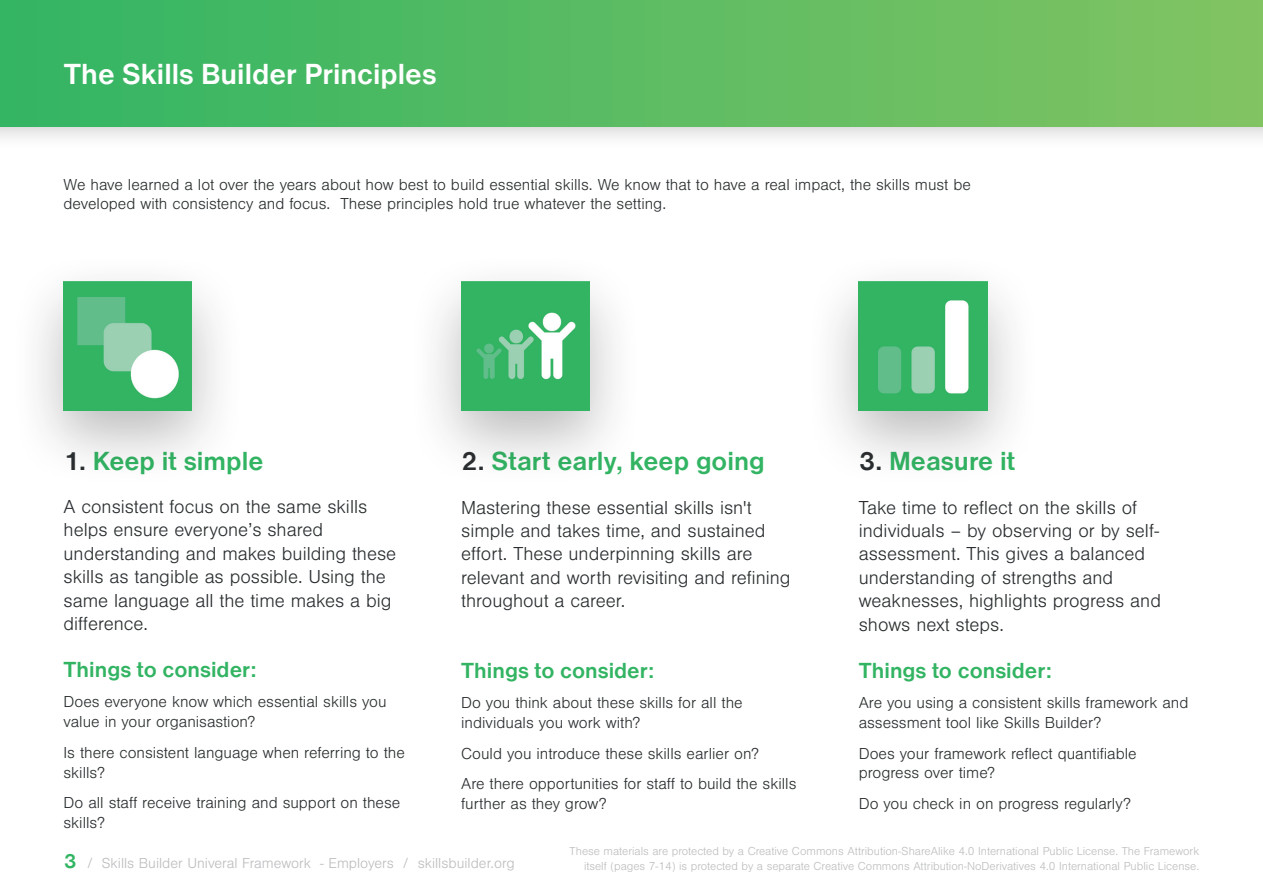
<style>
.page{position:relative;width:1263px;height:893px;background:#fff}
.page>*{position:absolute;margin:0;border:0;box-sizing:border-box;transform-origin:0 0}
.t1{font:700 30px "Nimbus Sans Becker D";color:#fff}
.t2{font:700 27px "Nimbus Sans Becker D";color:#32b463}
.t3{font:700 22.5px "Nimbus Sans Becker D";color:#32b463}
.t4{font:300 19.5px/23.4px "Nimbus San";color:#2a2e30}
.t5{font:300 16.5px/19.8px "Nimbus San";color:#2a2e30}
.t6{font:300 15px "Nimbus San";color:#bcbdc0}
.t7{font:300 12px/14.4px "Nimbus San";color:#bcbdc0;text-align:right}
.s1{color:#2a2e30}
.s2{font-family:"Nimbus Sans Becker D";font-weight:700;font-size:21px;color:#32b562}
</style>
<div class="page">
<div style="left:10px;top:252px;width:236px;height:236px;background:#231f20;opacity:.3"></div>
<img style="left:64px;top:282px;width:128px;height:128px">
<div style="left:407px;top:252px;width:236px;height:236px;background:#231f20;opacity:.3"></div>
<img style="left:461px;top:282px;width:129px;height:128px">
<div style="left:805px;top:252px;width:236px;height:236px;background:#231f20;opacity:.3"></div>
<img style="left:859px;top:282px;width:128px;height:128px">
<div style="left:0;top:0;width:1263px;height:150px;background:#231f20;opacity:.3"></div>
<div style="left:0;top:0;width:1263px;height:126px;background:linear-gradient(to right,#33b564,#83c362)"></div>
<h1 class="t1" style="left:64px;top:57px;width:374px">The Skills Builder Principles</h1>
<p class="t5" style="left:64px;top:175px;width:909px">We have learned a lot over the years about how best to build essential skills. We know that to have a real impact, the skills must be developed with consistency and focus. These principles hold true whatever the setting.</p>
<h2 class="t2" style="left:64px;top:446px;width:201px"><span class="s1">1.</span> Keep it simple</h2>
<p class="t4" style="left:64px;top:495px;width:334px">A consistent focus on the same skills helps ensure everyone’s shared understanding and makes building these skills as tangible as possible. Using the same language all the time makes a big difference.</p>
<h3 class="t3" style="left:64px;top:657px;width:194px">Things to consider:</h3>
<p class="t5" style="left:64px;top:692px;width:324px">Does everyone know which essential skills you value in your organisastion?</p>
<p class="t5" style="left:64px;top:743px;width:343px">Is there consistent language when referring to the skills?</p>
<p class="t5" style="left:64px;top:793px;width:338px">Do all staff receive training and support on these skills?</p>
<h2 class="t2" style="left:461px;top:446px;width:305px"><span class="s1">2.</span> Start early, keep going</h2>
<p class="t4" style="left:461px;top:496px;width:331px">Mastering these essential skills isn't simple and takes time, and sustained effort. These underpinning skills are relevant and worth revisiting and refining throughout a career.</p>
<h3 class="t3" style="left:461px;top:657px;width:194px">Things to consider:</h3>
<p class="t5" style="left:461px;top:693px;width:283px">Do you think about these skills for all the individuals you work with?</p>
<p class="t5" style="left:461px;top:738px;width:337px;line-height:30.6px">Could you introduce these skills earlier on?<br>Are there opportunities for staff to build the skills</p>
<p class="t5" style="left:461px;top:794px;width:147px">further as they grow?</p>
<h2 class="t2" style="left:859px;top:446px;width:158px"><span class="s1">3.</span> Measure it</h2>
<p class="t4" style="left:859px;top:496px;width:304px">Take time to reflect on the skills of individuals – by observing or by self&shy;assessment. This gives a balanced understanding of strengths and weaknesses, highlights progress and shows next steps.</p>
<h3 class="t3" style="left:859px;top:657px;width:194px">Things to consider:</h3>
<p class="t5" style="left:859px;top:693px;width:331px">Are you using a consistent skills framework and assessment tool like Skills Builder?</p>
<p class="t5" style="left:859px;top:744px;width:280px">Does your framework reflect quantifiable progress over time?</p>
<p class="t5" style="left:859px;top:794px;width:274px">Do you check in on progress regularly?</p>
<p class="t6" style="left:64px;top:855px;width:452px"><span class="s2">3</span> / Skills Builder Univeral Framework - Employers / skillsbuilder.org</p>
<p class="t7" style="left:570px;top:845px;width:631px">These materials are protected by a Creative Commons Attribution-ShareAlike 4.0 International Public License. The Framework itself (pages 7-14) is protected by a separate Creative Commons Attribution-NoDerivatives 4.0 International Public License.</p>
</div>
